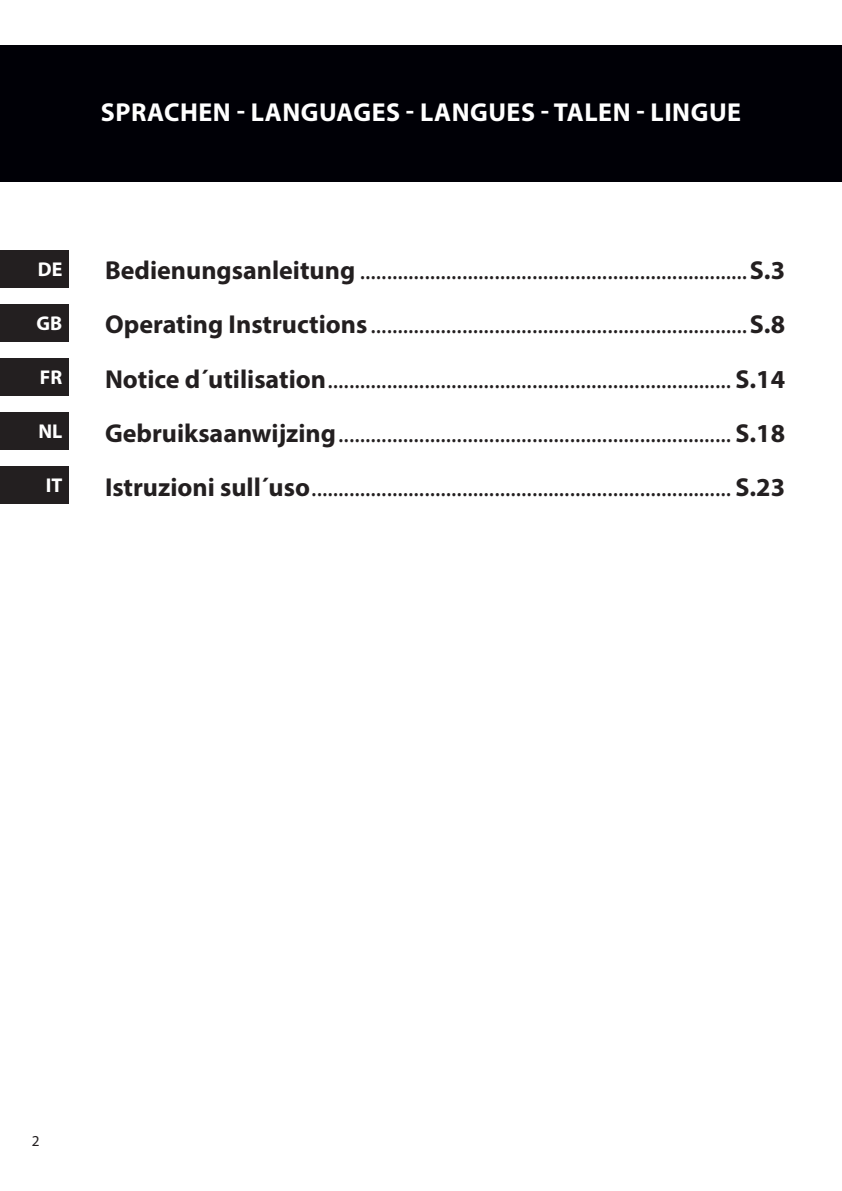
<style>
.page{position:relative;width:842px;height:1191px;background:#fff}
.page>*{position:absolute;margin:0;border:0;box-sizing:border-box;transform-origin:0 0}
.t1{font:26px "Myriad Pro";color:#231f20}
.t2{font:700 26px "Myriad Pro";letter-spacing:.02em;color:#fff}
.t3{font:700 20px "Myriad Pro";color:#fff}
.t4{font:15.2px "Myriad Pro";color:#231f20}
.s1{font-weight:700}
</style>
<div class="page">
<div style="left:0;top:45px;width:842px;height:137px;background:#000006"></div>
<div style="left:0;top:250px;width:68px;height:37px;background:#231f20"></div>
<div style="left:0;top:304px;width:68px;height:37px;background:#231f20"></div>
<div style="left:0;top:358px;width:68px;height:37px;background:#231f20"></div>
<div style="left:0;top:412px;width:68px;height:37px;background:#231f20"></div>
<div style="left:0;top:466px;width:68px;height:37px;background:#231f20"></div>
<p class="t2" style="left:101px;top:96px;width:642px">SPRACHEN - LANGUAGES - LANGUES - TALEN - LINGUE</p>
<p class="t3" style="left:38px;top:256px;width:26px">DE</p>
<p class="t1" style="left:105px;top:255px;width:682px"><span class="s1">Bedienungsanleitung</span> ........................................................................<span class="s1">S.3</span></p>
<p class="t3" style="left:37px;top:310px;width:27px">GB</p>
<p class="t1" style="left:105px;top:309px;width:682px"><span class="s1">Operating Instructions</span> ......................................................................<span class="s1">S.8</span></p>
<p class="t3" style="left:40px;top:364px;width:24px">FR</p>
<p class="t1" style="left:105px;top:363px;width:682px"><span class="s1">Notice d´utilisation</span>........................................................................... <span class="s1">S.14</span></p>
<p class="t3" style="left:38px;top:418px;width:26px">NL</p>
<p class="t1" style="left:105px;top:417px;width:682px"><span class="s1">Gebruiksaanwijzing</span>......................................................................... <span class="s1">S.18</span></p>
<p class="t3" style="left:46px;top:472px;width:18px">IT</p>
<p class="t1" style="left:105px;top:471px;width:682px"><span class="s1">Istruzioni sull´uso</span>.............................................................................. <span class="s1">S.23</span></p>
<p class="t4" style="left:32px;top:1131px;width:9px">2</p>
</div>
